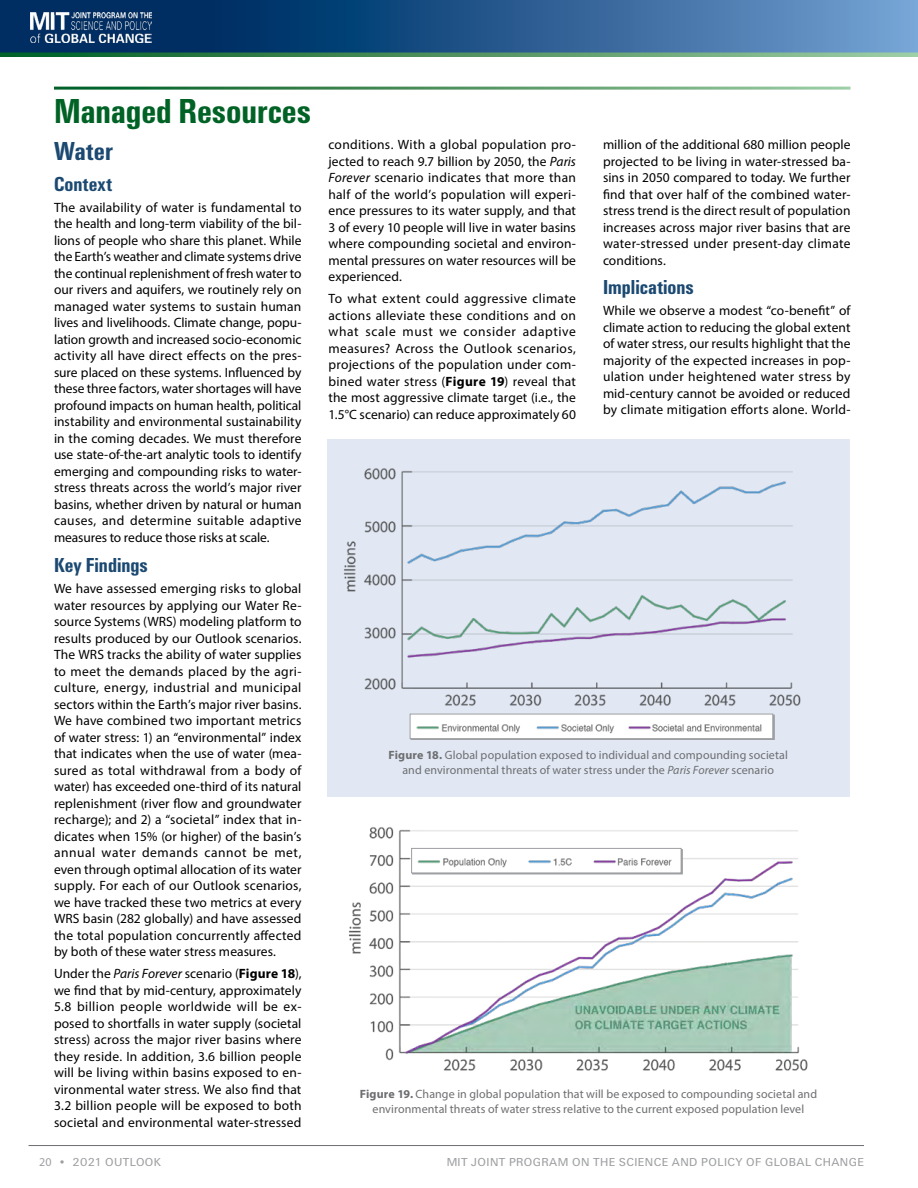
<style>
.page{position:relative;width:918px;height:1188px;background:#fff}
.page>*{position:absolute;margin:0;border:0;box-sizing:border-box;transform-origin:0 0}
.t1{font:700 condensed 36px "Urbano";letter-spacing:-.005em;color:#006225}
.t2{font:700 condensed 27px "Urbano";color:#1b4971}
.t3{font:700 condensed 21px "Urbano";color:#1b4971}
.t4{font:13.5px/16.5px "Myriad Pro";letter-spacing:.01em;color:#000;text-align:justify}
.t5{font:12px/15px "Myriad Pro";letter-spacing:.01em;color:#6d6e71;text-align:center}
.t6{font:12px "Urbano";letter-spacing:.035em;color:#9d9fa2}
.s1{font-style:italic}
.s2{font-weight:700}
.s3{font-family:"Myriad Pro"}
</style>
<div class="page">
<div style="left:327px;top:439px;width:523px;height:357px;background:#e1e8f3"></div>
<img style="left:344px;top:468px;width:456px;height:258px">
<div style="left:410px;top:714px;width:365px;height:26px;background:#9d9fa2"></div>
<img style="left:412px;top:716px;width:359px;height:21px">
<div style="left:410px;top:714px;width:363px;height:25px;border:1px solid #9d9fa2"></div>
<img style="left:349px;top:827px;width:459px;height:244px">
<div style="left:412px;top:849px;width:271px;height:26px;background:#9d9fa2"></div>
<img style="left:413px;top:850px;width:266px;height:21px">
<div style="left:411px;top:848px;width:270px;height:25px;border:1px solid #9d9fa2"></div>
<hr style="left:28px;top:1145px;width:836px;height:1px;background:#6d6e71">
<div style="left:203px;top:0;width:715px;height:54px;background:linear-gradient(to right,#00285e,#75a0d3)"></div>
<div style="left:0;top:0;width:205px;height:54px;background:#002d62"></div>
<svg style="left:0;top:52px;width:918px;height:5px;background:#4a8e66"></svg>
<img style="left:30px;top:13px;width:121px;height:30px">
<h1 class="t1" style="left:54px;top:91px;width:259px">Managed Resources</h1>
<h2 class="t2" style="left:54px;top:135px;width:60px">Water</h2>
<h3 class="t3" style="left:54px;top:171px;width:60px">Context</h3>
<p class="t4" style="left:54px;top:199px;width:249px">The availability of water is fundamental to the health and long-term viability of the bil&shy;lions of people who share this planet. While the Earth’s weather and climate systems drive the continual replenishment of fresh water to our rivers and aquifers, we routinely rely on managed water systems to sustain human lives and livelihoods. Climate change, popu&shy;lation growth and increased socio-economic activity all have direct effects on the pres&shy;sure placed on these systems. Influenced by these three factors, water shortages will have profound impacts on human health, political instability and environmental sustainability in the coming decades. We must therefore use state-of-the-art analytic tools to identify emerging and compounding risks to water&shy;stress threats across the world’s major river basins, whether driven by natural or human causes, and determine suitable adaptive measures to reduce those risks at scale.</p>
<h3 class="t3" style="left:54px;top:553px;width:95px">Key Findings</h3>
<p class="t4" style="left:54px;top:580px;width:249px">We have assessed emerging risks to global water resources by applying our Water Re&shy;source Systems (WRS) modeling platform to results produced by our Outlook scenarios.<br>The WRS tracks the ability of water supplies to meet the demands placed by the agri&shy;culture, energy, industrial and municipal sectors within the Earth’s major river basins.<br>We have combined two important metrics of water stress: 1) an “environmental” index that indicates when the use of water (mea&shy;sured as total withdrawal from a body of water) has exceeded one-third of its natural replenishment (river flow and groundwater recharge); and 2) a “societal” index that in&shy;dicates when 15% (or higher) of the basin’s annual water demands cannot be met, even through optimal allocation of its water supply. For each of our Outlook scenarios, we have tracked these two metrics at every WRS basin (282 globally) and have assessed the total population concurrently affected by both of these water stress measures.</p>
<p class="t4" style="left:54px;top:965px;width:249px">Under the <span class="s1">Paris Forever</span> scenario (<span class="s2">Figure 18</span>), we find that by mid‑century, approximately 5.8 billion people worldwide will be ex&shy;posed to shortfalls in water supply (societal stress) across the major river basins where they reside. In addition, 3.6 billion people will be living within basins exposed to en&shy;vironmental water stress. We also find that 3.2 billion people will be exposed to both societal and environmental water-stressed</p>
<p class="t4" style="left:328px;top:136px;width:249px">conditions. With a global population pro&shy;jected to reach 9.7 billion by 2050, the <span class="s1">Paris Forever</span> scenario indicates that more than half of the world’s population will experi&shy;ence pressures to its water supply, and that 3 of every 10 people will live in water basins where compounding societal and environ&shy;mental pressures on water resources will be experienced.</p>
<p class="t4" style="left:328px;top:290px;width:249px">To what extent could aggressive climate actions alleviate these conditions and on what scale must we consider adaptive measures? Across the Outlook scenarios, projections of the population under com&shy;bined water stress (<span class="s2">Figure 19</span>) reveal that the most aggressive climate target (i.e., the 1.5°C scenario) can reduce approximately 60</p>
<p class="t4" style="left:603px;top:136px;width:249px">million of the additional 680 million people projected to be living in water‑stressed ba&shy;sins in 2050 compared to today. We further find that over half of the combined water&shy;stress trend is the direct result of population increases across major river basins that are water-stressed under present-day climate conditions.</p>
<h3 class="t3" style="left:603px;top:275px;width:92px">Implications</h3>
<p class="t4" style="left:603px;top:302px;width:249px">While we observe a modest “co-benefit” of climate action to reducing the global extent of water stress, our results highlight that the majority of the expected increases in pop&shy;ulation under heightened water stress by mid‑century cannot be avoided or reduced by climate mitigation efforts alone. World-</p>
<p class="t5" style="left:388px;top:747px;width:401px"><span class="s2">Figure 18.</span> Global population exposed to individual and compounding societal and environmental threats of water stress under the <span class="s1">Paris Forever</span> scenario</p>
<p class="t5" style="left:360px;top:1086px;width:459px"><span class="s2">Figure 19.</span> Change in global population that will be exposed to compounding societal and environmental threats of water stress relative to the current exposed population level</p>
<p class="t6" style="left:39px;top:1155px;width:124px"><span class="s3">20</span> • 2021 OUTLOOK</p>
<p class="t6" style="left:446px;top:1155px;width:419px">MIT JOINT PROGRAM ON THE SCIENCE AND POLICY OF GLOBAL CHANGE</p>
</div>
